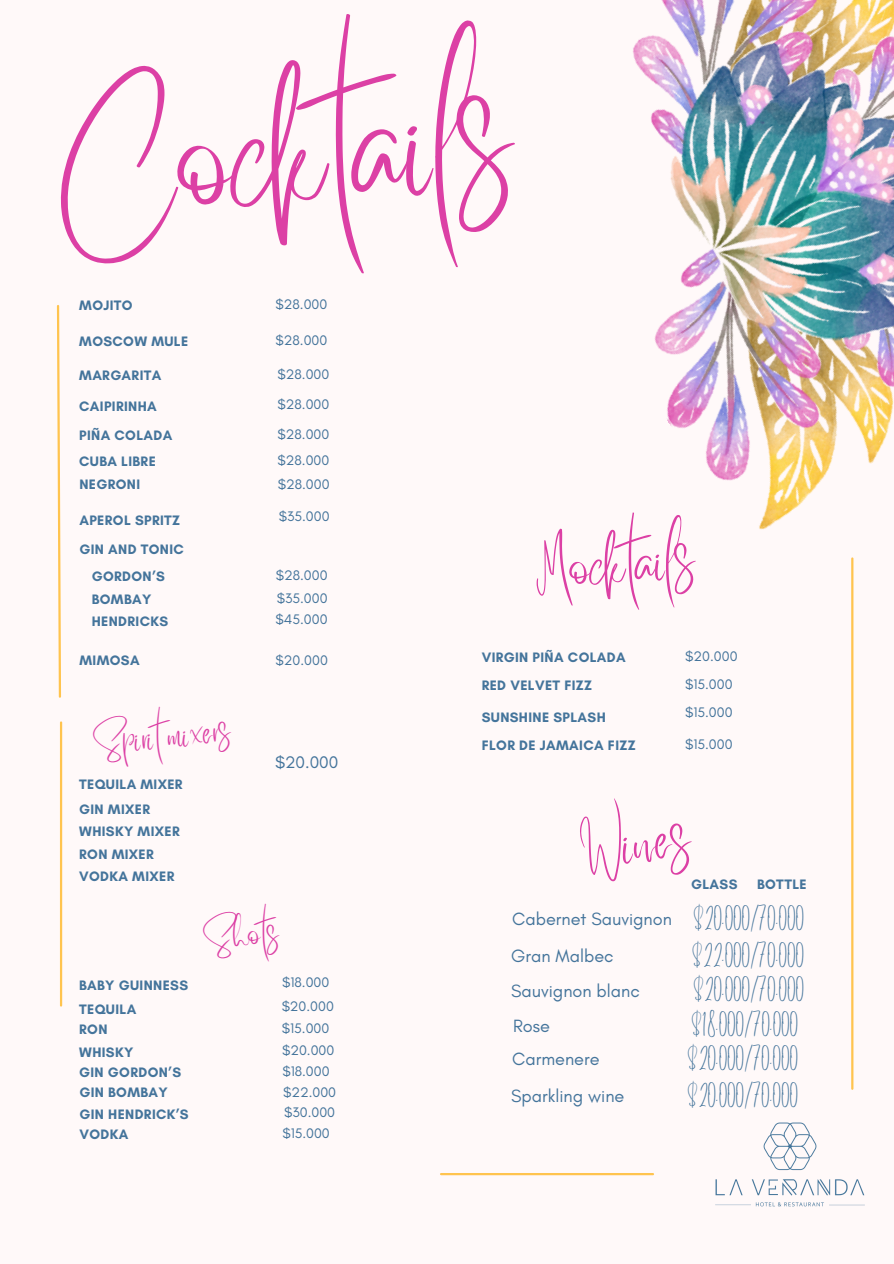
<style>
.page{position:relative;width:894px;height:1264px;background:#fff}
.page>*{position:absolute;margin:0;border:0;box-sizing:border-box;transform-origin:0 0}
.t1{font:127.35px "Better Saturday";color:#dc40a5}
.t2{font:47.7px "Better Saturday";color:#dc40a5}
.t3{font:28.35px "Better Saturday";color:#dc40a5}
.t4{font:18.15px "Glacial Indifference";color:#44749b}
.t5{font:17.1px "Glacial Indifference";color:#44749b}
.t6{font:16.05px "Better Saturday";color:#44749b}
.t7{font:14.1px "Glacial Indifference";color:#44749b}
.t8{font:700 13.95px "Glacial Indifference";letter-spacing:.025em;color:#44749b}
</style>
<div class="page">
<div style="left:0;top:0;width:893px;height:1263px;background:#fff9f9"></div>
<svg style="left:56px;top:305px;width:5px;height:393px"></svg>
<img style="left:633px;top:0;width:260px;height:530px">
<hr style="left:850px;top:558px;width:3px;height:530px;background:#ffc44f">
<hr style="left:441px;top:1172px;width:211px;height:3px;background:#ffc44f">
<img style="left:715px;top:987px;width:150px;height:220px">
<hr style="left:60px;top:722px;width:2px;height:283px;background:#ffc44f">
<p class="t1" style="left:52px;top:150px;width:461px;rotate:-5deg">Cocktails</p>
<p class="t8" style="left:79px;top:297px;width:55px">MOJITO</p>
<h6 class="t7" style="left:275px;top:296px;width:53px">$28.000</h6>
<p class="t8" style="left:79px;top:332px;width:110px">MOSCOW MULE</p>
<h6 class="t8" style="left:79px;top:367px;width:84px">MARGARITA</h6>
<h2 class="t8" style="left:79px;top:397px;width:79px">CAIPIRINHA</h2>
<h6 class="t8" style="left:79px;top:426px;width:95px">PIÑA COLADA</h6>
<h6 class="t7" style="left:275px;top:331px;width:53px">$28.000</h6>
<h4 class="t7" style="left:277px;top:366px;width:53px">$28.000</h4>
<h3 class="t7" style="left:277px;top:396px;width:53px">$28.000</h3>
<h5 class="t7" style="left:277px;top:425px;width:53px">$28.000</h5>
<h5 class="t8" style="left:79px;top:452px;width:78px">CUBA LIBRE</h5>
<p class="t7" style="left:277px;top:451px;width:53px">$28.000</p>
<h6 class="t8" style="left:79px;top:476px;width:62px">NEGRONI</h6>
<h4 class="t7" style="left:278px;top:475px;width:53px">$28.000</h4>
<p class="t8" style="left:79px;top:512px;width:102px">APEROL SPRITZ</p>
<h6 class="t8" style="left:79px;top:541px;width:106px">GIN AND TONIC</h6>
<h6 class="t8" style="left:92px;top:567px;width:75px">GORDON’S</h6>
<p class="t8" style="left:92px;top:590px;width:61px">BOMBAY</p>
<p class="t8" style="left:92px;top:613px;width:78px">HENDRICKS</p>
<h6 class="t8" style="left:79px;top:651px;width:62px">MIMOSA</h6>
<h6 class="t3" style="left:93px;top:737px;width:139px;rotate:-5deg">Spirit mixers</h6>
<p class="t8" style="left:79px;top:776px;width:105px">TEQUILA MIXER</p>
<h6 class="t8" style="left:79px;top:800px;width:72px">GIN MIXER</h6>
<p class="t8" style="left:79px;top:823px;width:102px">WHISKY MIXER</p>
<p class="t8" style="left:79px;top:845px;width:76px">RON MIXER</p>
<h6 class="t8" style="left:79px;top:868px;width:97px">VODKA MIXER</h6>
<h4 class="t7" style="left:279px;top:507px;width:52px">$35.000</h4>
<p class="t7" style="left:276px;top:566px;width:53px">$28.000</p>
<h6 class="t7" style="left:277px;top:590px;width:52px">$35.000</h6>
<h5 class="t7" style="left:275px;top:610px;width:53px">$45.000</h5>
<h4 class="t7" style="left:275px;top:651px;width:54px">$20.000</h4>
<p class="t5" style="left:275px;top:751px;width:65px">$20.000</p>
<p class="t8" style="left:79px;top:976px;width:110px">BABY GUINNESS</p>
<h6 class="t8" style="left:79px;top:1000px;width:59px">TEQUILA</h6>
<h4 class="t8" style="left:79px;top:1043px;width:56px">WHISKY</h4>
<p class="t8" style="left:79px;top:1021px;width:30px">RON</p>
<h6 class="t8" style="left:79px;top:1063px;width:103px">GIN GORDON’S</h6>
<h3 class="t3" style="left:203px;top:934px;width:77px;rotate:-5deg">Shots</h3>
<h6 class="t7" style="left:282px;top:974px;width:49px">$18.000</h6>
<h4 class="t7" style="left:282px;top:1019px;width:49px">$15.000</h4>
<h6 class="t7" style="left:281px;top:998px;width:54px">$20.000</h6>
<p class="t7" style="left:282px;top:1041px;width:54px">$20.000</p>
<p class="t7" style="left:282px;top:1062px;width:49px">$18.000</p>
<h6 class="t2" style="left:533px;top:562px;width:163px;rotate:-5deg">Mocktails</h6>
<h2 class="t8" style="left:481px;top:648px;width:145px">VIRGIN PIÑA COLADA</h2>
<h6 class="t8" style="left:481px;top:676px;width:112px">RED VELVET FIZZ</h6>
<h6 class="t8" style="left:481px;top:708px;width:126px">SUNSHINE SPLASH</h6>
<h6 class="t8" style="left:481px;top:736px;width:155px">FLOR DE JAMAICA FIZZ</h6>
<h5 class="t7" style="left:685px;top:648px;width:54px">$20.000</h5>
<p class="t7" style="left:684px;top:675px;width:49px">$15.000</p>
<h6 class="t7" style="left:684px;top:703px;width:49px">$15.000</h6>
<h6 class="t7" style="left:684px;top:735px;width:49px">$15.000</h6>
<h6 class="t2" style="left:580px;top:838px;width:112px;rotate:-5deg">Wines</h6>
<p class="t4" style="left:512px;top:907px;width:161px">Cabernet Sauvignon</p>
<h6 class="t4" style="left:511px;top:944px;width:104px">Gran Malbec</h6>
<p class="t4" style="left:511px;top:980px;width:130px">Sauvignon blanc</p>
<h6 class="t4" style="left:513px;top:1014px;width:38px">Rose</h6>
<p class="t4" style="left:512px;top:1047px;width:89px">Carmenere</p>
<p class="t8" style="left:691px;top:876px;width:48px">GLASS</p>
<p class="t8" style="left:757px;top:876px;width:51px">BOTTLE</p>
<h6 class="t6" style="left:693px;top:915px;width:112px">$20.000/70.000</h6>
<p class="t6" style="left:692px;top:951px;width:113px">$22.000/70.000</p>
<h6 class="t6" style="left:693px;top:986px;width:112px">$20.000/70.000</h6>
<p class="t6" style="left:691px;top:1020px;width:108px">$18.000/70.000</p>
<h6 class="t6" style="left:687px;top:1055px;width:112px">$20.000/70.000</h6>
<h6 class="t7" style="left:283px;top:1084px;width:54px">$22.000</h6>
<p class="t7" style="left:284px;top:1103px;width:52px">$30.000</p>
<h5 class="t8" style="left:79px;top:1084px;width:90px">GIN BOMBAY</h5>
<h4 class="t4" style="left:511px;top:1084px;width:115px">Sparkling wine</h4>
<p class="t8" style="left:79px;top:1105px;width:111px">GIN HENDRICK’S</p>
<h6 class="t8" style="left:79px;top:1125px;width:50px">VODKA</h6>
<h5 class="t7" style="left:282px;top:1124px;width:49px">$15.000</h5>
<h6 class="t6" style="left:687px;top:1091px;width:112px">$20.000/70.000</h6>
</div>
